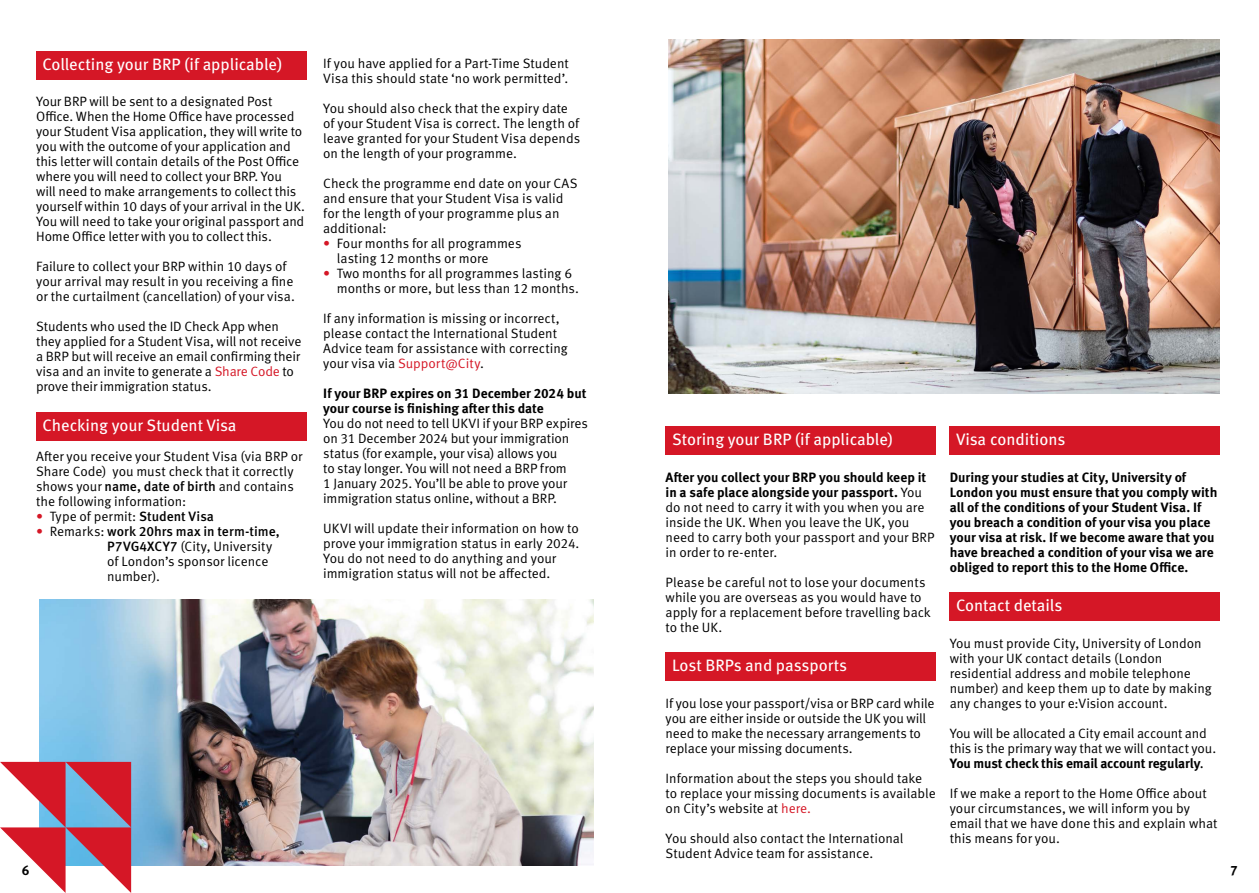
<style>
.page{position:relative;width:1259px;height:893px;background:#fff}
.page>*{position:absolute;margin:0;border:0;box-sizing:border-box;transform-origin:0 0}
.t1{font:16.5px "Meta Pro";color:#fff}
.Body_9_10{font:13.5px/15px "Meta Pro Norm";letter-spacing:-.005em;color:#000}
.Body_9_10-2{font:700 13.5px/15px "Meta Pro";letter-spacing:-.005em;color:#000}
.s1{color:#d51726}
.s2{font-family:"Meta Pro";font-weight:500}
.s3{font-family:"Meta Pro";font-weight:700}
.s4{font-family:"Meta Pro"}
</style>
<div class="page">
<div style="left:36px;top:51px;width:270px;height:28px;background:#d51726"></div>
<div style="left:36px;top:412px;width:270px;height:28px;background:#d51726"></div>
<div style="left:665px;top:426px;width:270px;height:29px;background:#d51726"></div>
<div style="left:665px;top:652px;width:270px;height:29px;background:#d51726"></div>
<img style="left:39px;top:600px;width:554px;height:265px">
<svg style="left:0;top:762px;width:131px;height:131px"></svg>
<div style="left:949px;top:426px;width:270px;height:29px;background:#d51726"></div>
<img style="left:669px;top:39px;width:550px;height:354px">
<div style="left:949px;top:592px;width:270px;height:29px;background:#d51726"></div>
<h3 class="t1" style="left:43px;top:51px;width:241px">Collecting your BRP (if applicable)</h3>
<p class="Body_9_10" style="left:36px;top:93px;width:270px">Your BRP will be sent to a designated Post Office. When the Home Office have processed your Student Visa application, they will write to you with the outcome of your application and this letter will contain details of the Post Office where you will need to collect your BRP. You will need to make arrangements to collect this yourself within 10 days of your arrival in the UK.<br>You will need to take your original passport and Home Office letter with you to collect this.</p>
<p class="Body_9_10" style="left:36px;top:258px;width:260px">Failure to collect your BRP within 10 days of your arrival may result in you receiving a fine or the curtailment (cancellation) of your visa.</p>
<p class="Body_9_10" style="left:36px;top:318px;width:267px">Students who used the ID Check App when they applied for a Student Visa, will not receive a BRP but will receive an email confirming their visa and an invite to generate a <span class="s1">Share Code</span> to prove their immigration status.</p>
<h3 class="t1" style="left:43px;top:412px;width:195px">Checking your Student Visa</h3>
<p class="Body_9_10" style="left:36px;top:448px;width:268px">After you receive your Student Visa (via BRP or Share Code) you must check that it correctly shows your <span class="s2">name, date of birth</span> and contains the following information:</p>
<p class="Body_9_10" style="left:36px;top:508px;width:179px"><span class="s1">•</span> Type of permit: <span class="s2">Student Visa</span></p>
<p class="Body_9_10" style="left:107px;top:523px;width:174px;text-indent:-71px"><span class="s1">•</span> Remarks: <span class="s2">work 20hrs max in term-time,<br>P7VG4XCY7</span> (City, University of London’s sponsor licence number).</p>
<p class="Body_9_10" style="left:323px;top:55px;width:247px">If you have applied for a Part-Time Student<br>Visa this should state ‘no work permitted’.</p>
<p class="Body_9_10" style="left:323px;top:100px;width:258px">You should also check that the expiry date of your Student Visa is correct. The length of leave granted for your Student Visa depends on the length of your programme.</p>
<p class="Body_9_10" style="left:323px;top:175px;width:256px">Check the programme end date on your CAS and ensure that your Student Visa is valid for the length of your programme plus an additional:</p>
<p class="Body_9_10" style="left:337px;top:235px;width:186px;text-indent:-14px"><span class="s1">•</span> Four months for all programmes lasting 12 months or more</p>
<p class="Body_9_10" style="left:337px;top:265px;width:244px;text-indent:-14px"><span class="s1">•</span> Two months for all programmes lasting 6 months or more, but less than 12 months.</p>
<p class="Body_9_10" style="left:323px;top:310px;width:246px">If any information is missing or incorrect, please contact the International Student Advice team for assistance with correcting your visa via <span class="s1">Support@City</span>.</p>
<p class="Body_9_10-2" style="left:323px;top:385px;width:265px">If your BRP expires on 31 December 2024 but your course is finishing after this date</p>
<p class="Body_9_10" style="left:323px;top:415px;width:266px">You do not need to tell UKVI if your BRP expires on 31 December 2024 but your immigration status (for example, your visa) allows you<br>to stay longer. You will not need a BRP from<br>1 January 2025. You’ll be able to prove your immigration status online, without a BRP.</p>
<p class="Body_9_10" style="left:323px;top:520px;width:258px">UKVI will update their information on how to prove your immigration status in early 2024.<br>You do not need to do anything and your immigration status will not be affected.</p>
<h3 class="t1" style="left:672px;top:427px;width:222px">Storing your BRP (if applicable)</h3>
<p class="Body_9_10" style="left:665px;top:469px;width:270px"><span class="s3">After you collect your BRP you should keep it in a safe place alongside your passport.</span> You do not need to carry it with you when you are inside the UK. When you leave the UK, you need to carry both your passport and your BRP in order to re-enter.</p>
<p class="Body_9_10" style="left:665px;top:574px;width:267px">Please be careful not to lose your documents while you are overseas as you would have to apply for a replacement before travelling back to the UK.</p>
<h3 class="t1" style="left:672px;top:653px;width:176px">Lost BRPs and passports</h3>
<p class="Body_9_10" style="left:665px;top:694px;width:270px">If you lose your passport/visa or BRP card while you are either inside or outside the UK you will need to make the necessary arrangements to replace your missing documents.</p>
<p class="Body_9_10" style="left:665px;top:769px;width:271px">Information about the steps you should take to replace your missing documents is available on City’s website at <span class="s1">here.</span></p>
<p class="Body_9_10" style="left:665px;top:829px;width:239px">You should also contact the International<br>Student Advice team for assistance.</p>
<h3 class="t1" style="left:956px;top:427px;width:111px">Visa conditions</h3>
<p class="Body_9_10-2" style="left:949px;top:469px;width:269px">During your studies at City, University of London you must ensure that you comply with all of the conditions of your Student Visa. If you breach a condition of your visa you place your visa at risk. If we become aware that you have breached a condition of your visa we are obliged to report this to the Home Office.</p>
<h3 class="t1" style="left:956px;top:593px;width:108px">Contact details</h3>
<p class="Body_9_10" style="left:949px;top:634px;width:264px">You must provide City, University of London with your UK contact details (London residential address and mobile telephone number) and keep them up to date by making any changes to your e:Vision account.</p>
<p class="Body_9_10" style="left:949px;top:724px;width:268px">You will be allocated a City email account and this is the primary way that we will contact you.<br><span class="s3">You must check this email account regularly</span><span class="s4">.</span></p>
<p class="Body_9_10" style="left:949px;top:784px;width:269px">If we make a report to the Home Office about your circumstances, we will inform you by email that we have done this and explain what this means for you.</p>
<p class="Body_9_10-2" style="left:22px;top:862px;width:9px">6</p>
<p class="Body_9_10-2" style="left:1230px;top:862px;width:9px">7</p>
</div>
